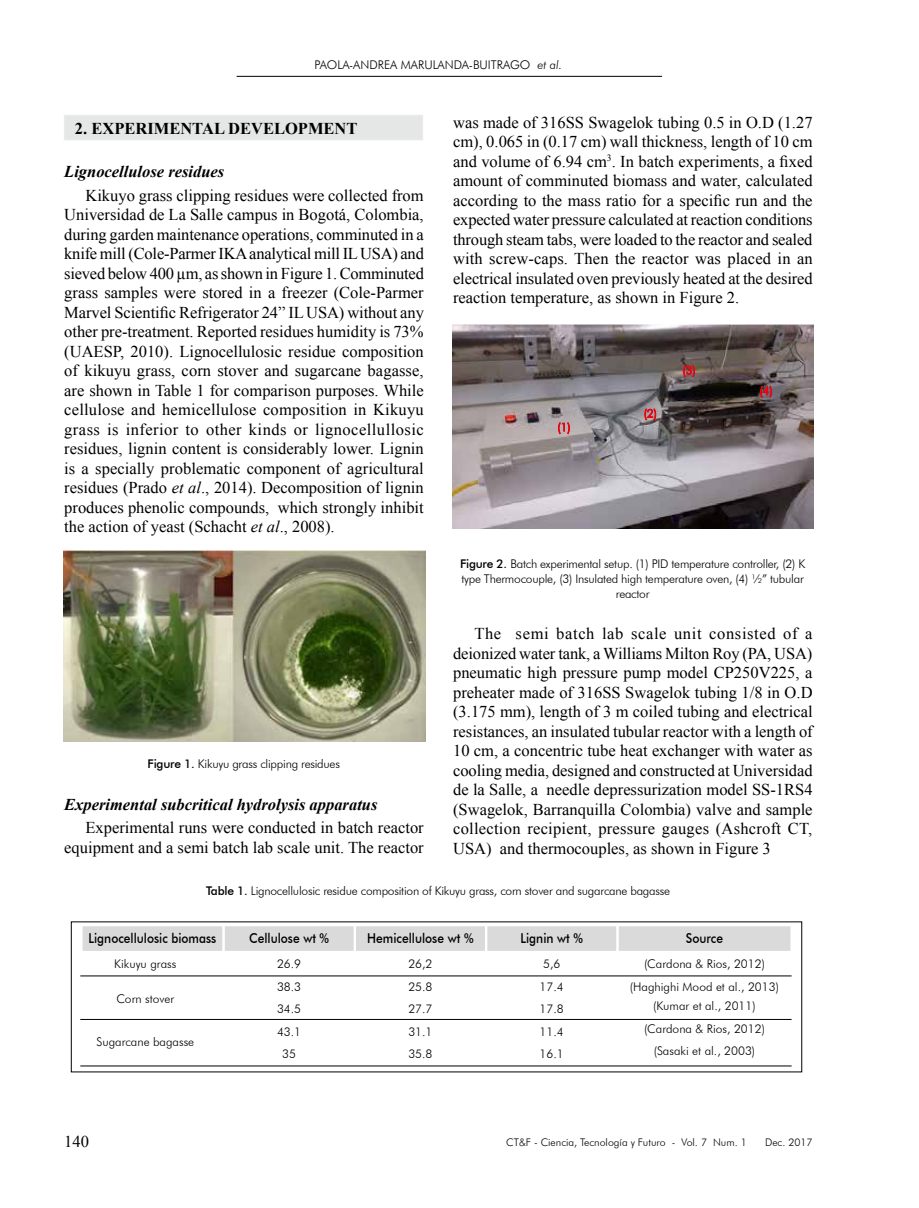
<style>
.page{position:relative;width:919px;height:1208px;background:#fff}
.page>*{position:absolute;margin:0;border:0;box-sizing:border-box;transform-origin:0 0}
.t1{font:16.5px/19.5px "Times New Roman";color:#000;text-align:justify}
.t2{font:italic 700 16.5px "Times New Roman";color:#000}
.t3{font:700 16.5px "Times New Roman";color:#000}
.t4{font:500 13.65px "Futura BT";color:#000;scale:.88 1}
.t5{font:300 12px/22.5px "Futura BT";letter-spacing:-.02em;color:#000;text-align:center}
.t6{font:300 12px/22.5px "Futura BT";color:#000;text-align:center}
.t7{font:300 10.5px "Futura BT";color:#000}
.s1{font-style:italic}
.s2{font-weight:500}
</style>
<div class="page">
<hr style="left:236px;top:76px;width:426px;height:1px;background:#000">
<div style="left:64px;top:115px;width:359px;height:25px;background:#e5e6e6"></div>
<img style="left:64px;top:550px;width:361px;height:192px">
<hr style="left:80px;top:975px;width:711px;height:1px;background:#000">
<hr style="left:80px;top:1019px;width:711px;height:1px;background:#000">
<hr style="left:80px;top:1065px;width:711px;height:1px;background:#000">
<div style="left:617px;top:925px;width:174px;height:27px;background:#dadada"></div>
<div style="left:616px;top:924px;width:176px;height:29px;border:2px solid #fff"></div>
<div style="left:486px;top:925px;width:131px;height:27px;background:#dadada"></div>
<div style="left:485px;top:924px;width:133px;height:29px;border:2px solid #fff"></div>
<div style="left:355px;top:925px;width:131px;height:27px;background:#dadada"></div>
<div style="left:353px;top:924px;width:134px;height:29px;border:2px solid #fff"></div>
<div style="left:223px;top:925px;width:132px;height:27px;background:#dadada"></div>
<div style="left:222px;top:924px;width:134px;height:29px;border:2px solid #fff"></div>
<div style="left:81px;top:925px;width:142px;height:27px;background:#dadada"></div>
<div style="left:80px;top:924px;width:144px;height:29px;border:2px solid #fff"></div>
<img style="left:453px;top:324px;width:360px;height:204px">
<svg style="left:557px;top:422px;width:13px;height:13px"></svg>
<svg style="left:644px;top:408px;width:12px;height:13px"></svg>
<svg style="left:682px;top:365px;width:13px;height:13px"></svg>
<svg style="left:759px;top:384px;width:13px;height:14px"></svg>
<p class="t6" style="left:314px;top:54px;width:249px">PAOLA-ANDREA MARULANDA-BUITRAGO <span class="s1">et al.</span></p>
<p class="t3" style="left:75px;top:117px;width:284px">2. EXPERIMENTAL DEVELOPMENT</p>
<p class="t2" style="left:64px;top:160px;width:161px">Lignocellulose residues</p>
<p class="t1" style="left:64px;top:185px;width:361px;text-indent:21px">Kikuyo grass clipping residues were collected from Universidad de La Salle campus in Bogotá, Colombia, during garden maintenance operations, comminuted in a knife mill (Cole-Parmer IKA analytical mill IL USA) and sieved below 400 µm, as shown in Figure 1. Comminuted grass samples were stored in a freezer (Cole-Parmer Marvel Scientific Refrigerator 24” IL USA) without any other pre-treatment. Reported residues humidity is 73% (UAESP, 2010). Lignocellulosic residue composition of kikuyu grass, corn stover and sugarcane bagasse, are shown in Table 1 for comparison purposes. While cellulose and hemicellulose composition in Kikuyu grass is inferior to other kinds or lignocellullosic residues, lignin content is considerably lower. Lignin is a specially problematic component of agricultural residues (Prado <span class="s1">et al</span>., 2014). Decomposition of lignin produces phenolic compounds, which strongly inhibit the action of yeast (Schacht <span class="s1">et al</span>., 2008).</p>
<p class="t5" style="left:148px;top:752px;width:194px"><span class="s2">Figure 1.</span> Kikuyu grass clipping residues</p>
<p class="t2" style="left:64px;top:792px;width:315px">Experimental subcritical hydrolysis apparatus</p>
<p class="t1" style="left:64px;top:818px;width:361px;text-align:right">Experimental runs were conducted in batch reactor equipment and a semi batch lab scale unit. The reactor</p>
<p class="t1" style="left:453px;top:112px;width:361px">was made of 316SS Swagelok tubing 0.5 in O.D (1.27 cm), 0.065 in (0.17 cm) wall thickness, length of 10 cm and volume of 6.94 cm<sup>3</sup>. In batch experiments, a fixed amount of comminuted biomass and water, calculated according to the mass ratio for a specific run and the expected water pressure calculated at reaction conditions through steam tabs, were loaded to the reactor and sealed with screw-caps. Then the reactor was placed in an electrical insulated oven previously heated at the desired reaction temperature, as shown in Figure 2.</p>
<p class="t5" style="left:460px;top:556px;width:346px;line-height:15px"><span class="s2">Figure 2.</span> Batch experimental setup. (1) PID temperature controller, (2) K type Thermocouple, (3) Insulated high temperature oven, (4) ½” tubular reactor</p>
<p class="t1" style="left:453px;top:623px;width:361px;text-indent:21px">The semi batch lab scale unit consisted of a deionized water tank, a Williams Milton Roy (PA, USA) pneumatic high pressure pump model CP250V225, a preheater made of 316SS Swagelok tubing 1/8 in O.D (3.175 mm), length of 3 m coiled tubing and electrical resistances, an insulated tubular reactor with a length of 10 cm, a concentric tube heat exchanger with water as cooling media, designed and constructed at Universidad de la Salle, a needle depressurization model SS-1RS4 (Swagelok, Barranquilla Colombia) valve and sample collection recipient, pressure gauges (Ashcroft CT, USA) and thermocouples, as shown in Figure 3</p>
<p class="t5" style="left:206px;top:879px;width:465px"><span class="s2">Table 1.</span> Lignocellulosic residue composition of Kikuyu grass, corn stover and sugarcane bagasse</p>
<p class="t4" style="left:88px;top:929px;width:147px">Lignocellulosic biomass</p>
<p class="t4" style="left:249px;top:929px;width:92px">Cellulose wt %</p>
<p class="t4" style="left:367px;top:929px;width:122px">Hemicellulose wt %</p>
<p class="t4" style="left:520px;top:929px;width:72px">Lignin wt %</p>
<p class="t4" style="left:685px;top:929px;width:44px">Source</p>
<p class="t6" style="left:114px;top:952px;width:64px">Kikuyu grass</p>
<p class="t6" style="left:116px;top:987px;width:59px">Corn stover</p>
<p class="t6" style="left:96px;top:1030px;width:99px">Sugarcane bagasse</p>
<p class="t1" style="left:64px;top:1131px;width:26px">140</p>
<p class="t5" style="left:277px;top:952px;width:26px">26.9<br>38.3<br>34.5<br>43.1<br>35</p>
<p class="t5" style="left:408px;top:952px;width:26px;text-align:justify">26,2<br>25.8<br>27.7<br>31.1<br>35.8</p>
<p class="t5" style="left:539px;top:952px;width:26px;text-align:left">5,6<br>17.4<br>17.8<br>11.4<br>16.1</p>
<p class="t6" style="left:630px;top:952px;width:150px">(Cardona &amp; Rios, 2012) (Haghighi Mood et al., 2013)</p>
<p class="t6" style="left:644px;top:994px;width:122px">(Kumar et al., 2011) (Cardona &amp; Rios, 2012) (Sasaki et al., 2003)</p>
<p class="t7" style="left:506px;top:1135px;width:242px">CT&amp;F - Ciencia, Tecnología y Futuro - Vol. 7 Num. 1</p>
<p class="t7" style="left:765px;top:1135px;width:49px">Dec. 2017</p>
</div>
